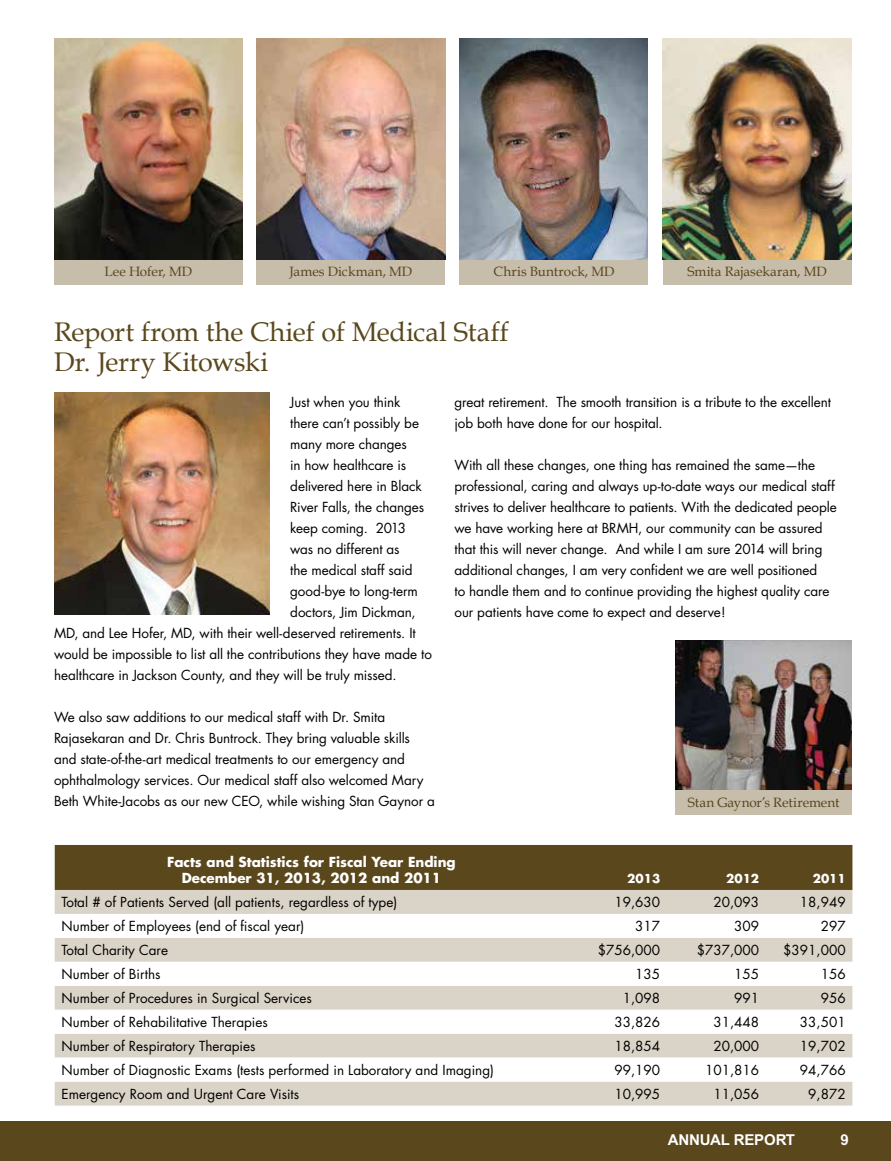
<style>
.page{position:relative;width:891px;height:1161px;background:#fff}
.page>*{position:absolute;margin:0;border:0;box-sizing:border-box;transform-origin:0 0}
.t1{font:27px/30px "Book Antiqua";letter-spacing:-.005em;color:#5a481c}
.t2{font:700 15px "Arial";letter-spacing:-.01em;color:#fff}
.t3{font:13.5px/21px "Futura";letter-spacing:-.005em;color:#000}
.t4{font:13.5px "Book Antiqua";color:#59471d}
.t5{font:700 13.5px/16.2px "Futura";color:#fff;text-align:center}
.t6{font:700 12px "Futura";color:#fff}
</style>
<div class="page">
<img style="left:54px;top:393px;width:216px;height:221px">
<img style="left:676px;top:640px;width:176px;height:151px">
<img style="left:663px;top:38px;width:189px;height:222px">
<img style="left:54px;top:38px;width:189px;height:222px">
<img style="left:459px;top:38px;width:189px;height:222px">
<img style="left:256px;top:38px;width:190px;height:222px">
<div style="left:0;top:1121px;width:891px;height:40px;background:#5a481c"></div>
<div style="left:55px;top:845px;width:797px;height:45px;background:#5a481c"></div>
<div style="left:55px;top:890px;width:797px;height:216px;background:#dad3c7"></div>
<svg style="left:55px;top:914px;width:797px;height:168px"></svg>
<div style="left:54px;top:260px;width:189px;height:24px;background:#c7bdab"></div>
<div style="left:256px;top:260px;width:190px;height:24px;background:#c7bdab"></div>
<div style="left:459px;top:260px;width:189px;height:24px;background:#c7bdab"></div>
<div style="left:663px;top:260px;width:189px;height:24px;background:#c7bdab"></div>
<div style="left:676px;top:791px;width:176px;height:24px;background:#c7bdab"></div>
<p class="t4" style="left:105px;top:263px;width:89px">Lee Hofer, MD</p>
<p class="t4" style="left:290px;top:263px;width:124px">James Dickman, MD</p>
<p class="t4" style="left:494px;top:263px;width:122px">Chris Buntrock, MD</p>
<p class="t4" style="left:688px;top:263px;width:141px">Smita Rajasekaran, MD</p>
<h1 class="t1" style="left:54px;top:317px;width:456px">Report from the Chief of Medical Staff<br>Dr. Jerry Kitowski</h1>
<p class="t3" style="left:290px;top:392px;width:112px">Just when you think</p>
<p class="t3" style="left:290px;top:413px;width:130px">there can’t possibly be</p>
<p class="t3" style="left:290px;top:434px;width:118px">many more changes</p>
<p class="t3" style="left:290px;top:455px;width:117px">in how healthcare is</p>
<p class="t3" style="left:290px;top:476px;width:133px">delivered here in Black</p>
<p class="t3" style="left:290px;top:497px;width:136px">River Falls, the changes</p>
<p class="t3" style="left:290px;top:518px;width:117px">keep coming. 2013</p>
<p class="t3" style="left:290px;top:539px;width:111px">was no different as</p>
<p class="t3" style="left:290px;top:560px;width:124px">the medical staff said</p>
<p class="t3" style="left:290px;top:581px;width:129px">good-bye to long-term</p>
<p class="t3" style="left:290px;top:602px;width:127px">doctors, Jim Dickman,</p>
<p class="t3" style="left:54px;top:623px;width:363px">MD, and Lee Hofer, MD, with their well-deserved retirements. It</p>
<p class="t3" style="left:54px;top:644px;width:379px">would be impossible to list all the contributions they have made to</p>
<p class="t3" style="left:54px;top:665px;width:344px">healthcare in Jackson County, and they will be truly missed.</p>
<p class="t3" style="left:54px;top:707px;width:382px">We also saw additions to our medical staff with Dr. Smita Rajasekaran and Dr. Chris Buntrock. They bring valuable skills and state-of-the-art medical treatments to our emergency and ophthalmology services. Our medical staff also welcomed Mary Beth White-Jacobs as our new CEO, while wishing Stan Gaynor a</p>
<p class="t3" style="left:455px;top:392px;width:378px">great retirement. The smooth transition is a tribute to the excellent job both have done for our hospital.</p>
<p class="t3" style="left:455px;top:455px;width:384px">With all these changes, one thing has remained the same—the professional, caring and always up-to-date ways our medical staff strives to deliver healthcare to patients. With the dedicated people we have working here at BRMH, our community can be assured that this will never change. And while I am sure 2014 will bring additional changes, I am very confident we are well positioned<br>to handle them and to continue providing the highest quality care our patients have come to expect and deserve!</p>
<p class="t4" style="left:688px;top:794px;width:153px">Stan Gaynor’s Retirement</p>
<p class="t5" style="left:167px;top:854px;width:290px">Facts and Statistics for Fiscal Year Ending<br>December 31, 2013, 2012 and 2011</p>
<p class="t6" style="left:627px;top:871px;width:34px">2013</p>
<p class="t6" style="left:726px;top:871px;width:34px">2012</p>
<p class="t6" style="left:813px;top:871px;width:34px">2011</p>
<p class="t3" style="left:62px;top:892px;width:337px">Total # of Patients Served (all patients, regardless of type)</p>
<p class="t3" style="left:615px;top:892px;width:47px">19,630</p>
<p class="t3" style="left:713px;top:892px;width:47px">20,093</p>
<p class="t3" style="left:800px;top:892px;width:47px">18,949</p>
<p class="t3" style="left:61px;top:916px;width:244px">Number of Employees (end of fiscal year)</p>
<p class="t3" style="left:635px;top:916px;width:26px">317</p>
<p class="t3" style="left:734px;top:916px;width:26px">309</p>
<p class="t3" style="left:821px;top:916px;width:26px">297</p>
<p class="t3" style="left:61px;top:940px;width:108px">Total Charity Care</p>
<p class="t3" style="left:598px;top:940px;width:64px">$756,000</p>
<p class="t3" style="left:697px;top:940px;width:64px">$737,000</p>
<p class="t3" style="left:783px;top:940px;width:64px">$391,000</p>
<p class="t3" style="left:61px;top:964px;width:101px">Number of Births</p>
<p class="t3" style="left:635px;top:964px;width:26px">135</p>
<p class="t3" style="left:734px;top:964px;width:26px">155</p>
<p class="t3" style="left:821px;top:964px;width:26px">156</p>
<p class="t3" style="left:61px;top:988px;width:252px">Number of Procedures in Surgical Services</p>
<p class="t3" style="left:623px;top:988px;width:39px">1,098</p>
<p class="t3" style="left:734px;top:988px;width:26px">991</p>
<p class="t3" style="left:821px;top:988px;width:26px">956</p>
<p class="t3" style="left:61px;top:1012px;width:208px">Number of Rehabilitative Therapies</p>
<p class="t3" style="left:615px;top:1012px;width:47px">33,826</p>
<p class="t3" style="left:713px;top:1012px;width:47px">31,448</p>
<p class="t3" style="left:800px;top:1012px;width:47px">33,501</p>
<p class="t3" style="left:61px;top:1036px;width:196px">Number of Respiratory Therapies</p>
<p class="t3" style="left:615px;top:1036px;width:47px">18,854</p>
<p class="t3" style="left:713px;top:1036px;width:47px">20,000</p>
<p class="t3" style="left:800px;top:1036px;width:47px">19,702</p>
<p class="t3" style="left:61px;top:1060px;width:434px">Number of Diagnostic Exams (tests performed in Laboratory and Imaging)</p>
<p class="t3" style="left:615px;top:1060px;width:47px">99,190</p>
<p class="t3" style="left:705px;top:1060px;width:56px">101,816</p>
<p class="t3" style="left:800px;top:1060px;width:47px">94,766</p>
<p class="t3" style="left:61px;top:1083px;width:239px">Emergency Room and Urgent Care Visits</p>
<p class="t3" style="left:615px;top:1083px;width:47px">10,995</p>
<p class="t3" style="left:713px;top:1083px;width:47px">11,056</p>
<p class="t3" style="left:808px;top:1083px;width:39px">9,872</p>
<p class="t2" style="left:668px;top:1131px;width:129px">ANNUAL REPORT</p>
<p class="t2" style="left:841px;top:1131px;width:10px">9</p>
</div>
